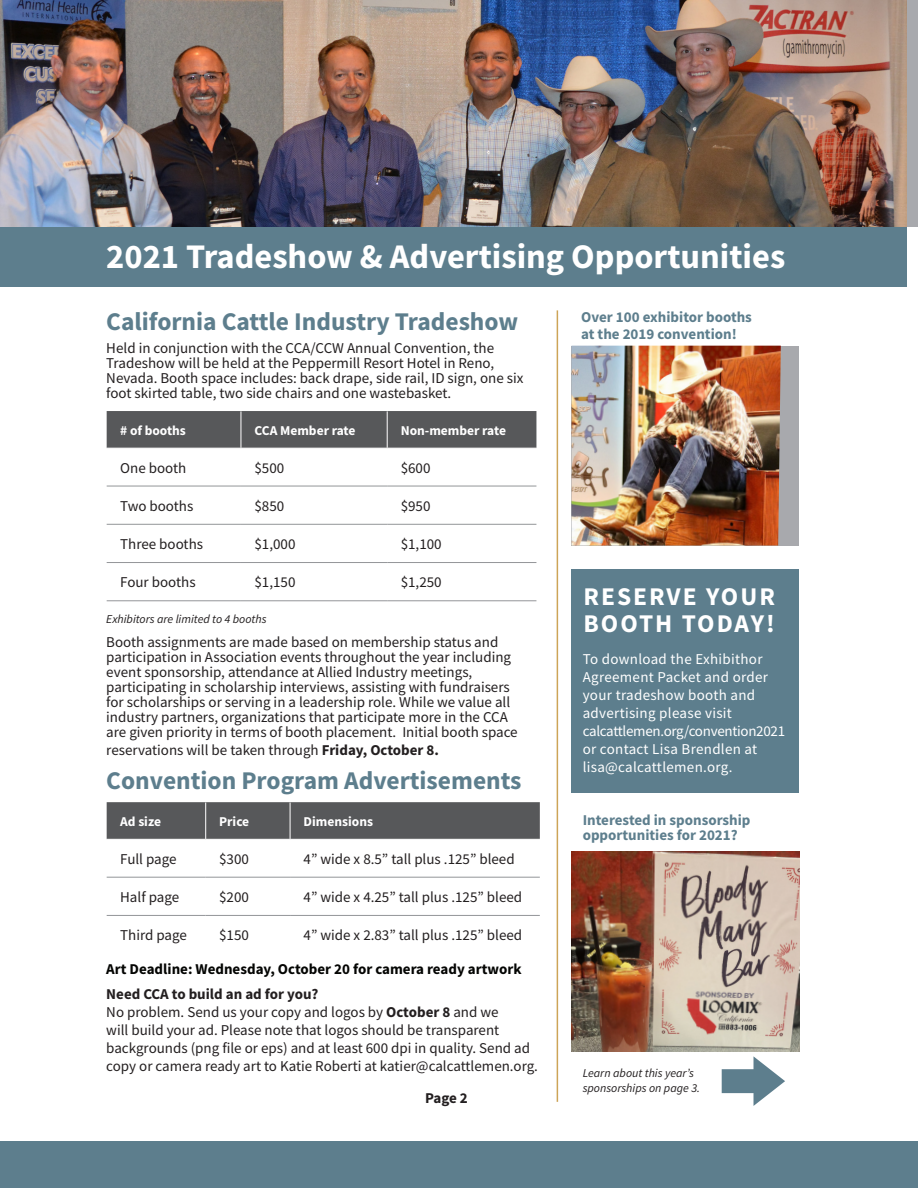
<style>
.page{position:relative;width:918px;height:1188px;background:#fff}
.page>*{position:absolute;margin:0;border:0;box-sizing:border-box;transform-origin:0 0}
.t1{font:700 34.5px "Source Sans Pro";color:#fff}
.Heading1{font:700 25.5px "Source Sans Pro";color:#5d7e8d}
.Heading2{font:700 25.5px "Source Sans Pro";color:#5d7e8d}
.Heading1-2{font:700 25.5px/27px "Source Sans Pro";letter-spacing:.08em;color:#fff}
.Body_Text_-_Left{font:15px/15px "Source Sans Pro";color:#231f20}
.Heading1-3{font:15px/15px "Source Sans Pro";color:#231f20}
.Table_Text_-__Body{font:15px "Source Sans Pro";color:#231f20}
.Body_Text_-_Left-2{font:15px/18px "Source Sans Pro";letter-spacing:.02em;color:#fff}
.Heading2-2{font:700 15px/15px "Source Sans Pro";color:#5d7e8d}
.Heading1-4{font:700 15px "Source Sans Pro";color:#040503}
.Body_Text_-_Left-3{font:15px "Source Sans Pro";letter-spacing:-.02em;color:#fff}
.Body_Text_-_Left-4{font:700 15px "Source Sans Pro";color:#231f20}
.Table_Headings{font:700 13.5px "Source Sans Pro";color:#fff}
.Figure_Caption{font:italic 12px "Source Sans Pro";color:#231f20}
.Heading1-5{font:italic 12px "Source Sans Pro";color:#231f20}
.s1{font-weight:700}
</style>
<div class="page">
<div style="left:0;top:1141px;width:918px;height:47px;background:#5d7e8d"></div>
<hr style="left:557px;top:310px;width:1px;height:792px;background:#cda458">
<div style="left:0;top:227px;width:906px;height:59px;background:#5d7e8d"></div>
<img style="left:0;top:0;width:906px;height:227px">
<img style="left:572px;top:852px;width:227px;height:200px">
<svg style="left:722px;top:1056px;width:63px;height:50px"></svg>
<div style="left:572px;top:346px;width:227px;height:200px;background:#a8a9ad"></div>
<img style="left:572px;top:346px;width:209px;height:200px">
<div style="left:107px;top:411px;width:429px;height:37px;background:#57585a"></div>
<hr style="left:241px;top:411px;width:1px;height:37px;background:#fff">
<hr style="left:387px;top:411px;width:1px;height:37px;background:#fff">
<hr style="left:241px;top:486px;width:146px;height:1px;background:#939598">
<hr style="left:387px;top:486px;width:149px;height:1px;background:#939598">
<hr style="left:107px;top:524px;width:134px;height:1px;background:#939598">
<hr style="left:241px;top:524px;width:146px;height:1px;background:#939598">
<hr style="left:387px;top:524px;width:149px;height:1px;background:#939598">
<hr style="left:107px;top:562px;width:134px;height:1px;background:#939598">
<hr style="left:241px;top:562px;width:146px;height:1px;background:#939598">
<hr style="left:387px;top:562px;width:149px;height:1px;background:#939598">
<hr style="left:241px;top:600px;width:146px;height:1px;background:#939598">
<hr style="left:387px;top:600px;width:149px;height:1px;background:#939598">
<hr style="left:107px;top:486px;width:134px;height:1px;background:#939598">
<hr style="left:107px;top:600px;width:134px;height:1px;background:#939598">
<div style="left:107px;top:802px;width:433px;height:37px;background:#57585a"></div>
<hr style="left:205px;top:803px;width:1px;height:36px;background:#fff">
<hr style="left:290px;top:803px;width:1px;height:36px;background:#fff">
<hr style="left:206px;top:877px;width:84px;height:1px;background:#939598">
<hr style="left:290px;top:877px;width:250px;height:1px;background:#939598">
<hr style="left:107px;top:915px;width:99px;height:1px;background:#939598">
<hr style="left:206px;top:915px;width:84px;height:1px;background:#939598">
<hr style="left:290px;top:915px;width:250px;height:1px;background:#939598">
<hr style="left:107px;top:877px;width:99px;height:1px;background:#939598">
<div style="left:572px;top:569px;width:227px;height:224px;background:#5d7e8d"></div>
<p class="t1" style="left:106px;top:233px;width:680px">2021 Tradeshow &amp; Advertising Opportunities</p>
<p class="Heading1" style="left:106px;top:304px;width:413px">California Cattle Industry Tradeshow</p>
<p class="Heading1-3" style="left:106px;top:340px;width:419px">Held in conjunction with the CCA/CCW Annual Convention, the Tradeshow will be held at the Peppermill Resort Hotel in Reno, Nevada. Booth space includes: back drape, side rail, ID sign, one six foot skirted table, two side chairs and one wastebasket.</p>
<p class="Table_Headings" style="left:120px;top:421px;width:67px"># of booths</p>
<p class="Table_Headings" style="left:254px;top:421px;width:103px">CCA Member rate</p>
<p class="Table_Headings" style="left:401px;top:421px;width:107px">Non-member rate</p>
<p class="Table_Text_-__Body" style="left:120px;top:458px;width:68px">One booth</p>
<p class="Table_Text_-__Body" style="left:254px;top:458px;width:31px">$500</p>
<p class="Table_Text_-__Body" style="left:401px;top:458px;width:31px">$600</p>
<p class="Table_Text_-__Body" style="left:120px;top:496px;width:75px">Two booths</p>
<p class="Table_Text_-__Body" style="left:254px;top:496px;width:31px">$850</p>
<p class="Table_Text_-__Body" style="left:401px;top:496px;width:31px">$950</p>
<p class="Table_Text_-__Body" style="left:120px;top:535px;width:84px">Three booths</p>
<p class="Table_Text_-__Body" style="left:254px;top:535px;width:43px">$1,000</p>
<p class="Table_Text_-__Body" style="left:401px;top:535px;width:43px">$1,100</p>
<p class="Table_Text_-__Body" style="left:120px;top:573px;width:77px">Four booths</p>
<p class="Table_Text_-__Body" style="left:254px;top:573px;width:43px">$1,150</p>
<p class="Table_Text_-__Body" style="left:401px;top:573px;width:43px">$1,250</p>
<p class="Heading1-5" style="left:106px;top:611px;width:162px">Exhibitors are limited to 4 booths</p>
<p class="Body_Text_-_Left" style="left:106px;top:635px;width:413px">Booth assignments are made based on membership status and participation in Association events throughout the year including event sponsorship, attendance at Allied Industry meetings, participating in scholarship interviews, assisting with fundraisers for scholarships or serving in a leadership role. While we value all industry partners, organizations that participate more in the CCA are given priority in terms of booth placement. Initial booth space</p>
<p class="Body_Text_-_Left" style="left:106px;top:743px;width:334px">reservations will be taken through <span class="s1">Friday, October 8.</span></p>
<p class="Heading2" style="left:106px;top:763px;width:417px">Convention Program Advertisements</p>
<p class="Table_Headings" style="left:120px;top:812px;width:42px">Ad size</p>
<p class="Table_Headings" style="left:219px;top:812px;width:32px">Price</p>
<p class="Table_Headings" style="left:304px;top:812px;width:71px">Dimensions</p>
<p class="Table_Text_-__Body" style="left:120px;top:849px;width:58px">Full page</p>
<p class="Table_Text_-__Body" style="left:219px;top:849px;width:31px">$300</p>
<p class="Table_Text_-__Body" style="left:304px;top:849px;width:213px">4” wide x 8.5” tall plus .125” bleed</p>
<p class="Table_Text_-__Body" style="left:120px;top:887px;width:61px">Half page</p>
<p class="Table_Text_-__Body" style="left:219px;top:887px;width:31px">$200</p>
<p class="Table_Text_-__Body" style="left:304px;top:887px;width:220px">4” wide x 4.25” tall plus .125” bleed</p>
<p class="Table_Text_-__Body" style="left:120px;top:926px;width:68px">Third page</p>
<p class="Table_Text_-__Body" style="left:219px;top:926px;width:31px">$150</p>
<p class="Table_Text_-__Body" style="left:304px;top:926px;width:220px">4” wide x 2.83” tall plus .125” bleed</p>
<p class="Heading1-4" style="left:106px;top:958px;width:417px">Art Deadline: Wednesday, October 20 for camera ready artwork</p>
<p class="Body_Text_-_Left-4" style="left:106px;top:984px;width:214px">Need CCA to build an ad for you?</p>
<p class="Body_Text_-_Left" style="left:106px;top:1003px;width:433px;line-height:18px">No problem. Send us your copy and logos by <span class="s1">October 8</span> and we<br>will build your ad. Please note that logos should be transparent backgrounds (png file or eps) and at least 600 dpi in quality. Send ad copy or camera ready art to Katie Roberti at katier@calcattlemen.org.</p>
<p class="Body_Text_-_Left-4" style="left:425px;top:1088px;width:44px">Page 2</p>
<p class="Heading2-2" style="left:581px;top:309px;width:172px">Over 100 exhibitor booths</p>
<p class="Heading2-2" style="left:581px;top:326px;width:157px">at the 2019 convention!</p>
<p class="Heading1-2" style="left:583px;top:582px;width:193px">RESERVE YOUR<br>BOOTH TODAY!</p>
<p class="Body_Text_-_Left-2" style="left:583px;top:650px;width:187px">To download the Exhibithor<br>Agreement Packet and order your tradeshow booth and advertising please visit</p>
<p class="Body_Text_-_Left-3" style="left:583px;top:722px;width:204px">calcattlemen.org/convention2021</p>
<p class="Body_Text_-_Left-2" style="left:583px;top:740px;width:176px">or contact Lisa Brendlen at lisa@calcattlemen.org.</p>
<p class="Heading2-2" style="left:583px;top:812px;width:169px">Interested in sponsorship opportunities for 2021?</p>
<p class="Figure_Caption" style="left:583px;top:1065px;width:113px">Learn about this year’s</p>
<p class="Figure_Caption" style="left:583px;top:1080px;width:119px">sponsorships on page 3.</p>
</div>
